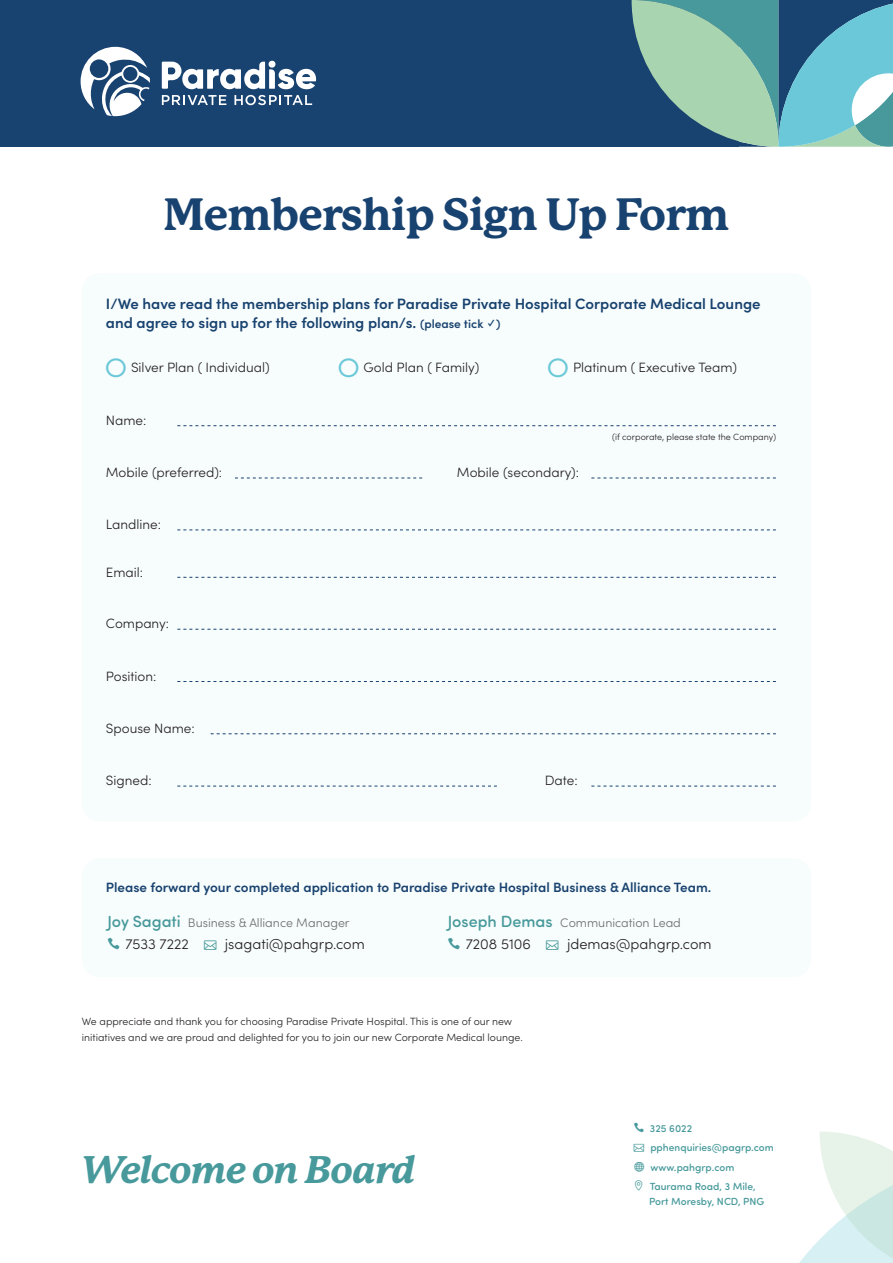
<style>
.page{position:relative;width:893px;height:1263px;background:#fff}
.page>*{position:absolute;margin:0;border:0;box-sizing:border-box;transform-origin:0 0}
.t1{font:800 44.4px "P22 Mackinac Pro";letter-spacing:-.02em;color:#18426f}
.t2{font:italic 800 37.65px "P22 Mackinac Pro";letter-spacing:-.02em;color:#47999b}
.t3{font:300 33px "Sofia Pro";color:#6ac8d9}
.t4{font:600 15px/19.5px "Sofia Pro";color:#18426f}
.t5{font:300 14.55px "Sofia Pro";color:#231f20}
.t6{font:300 13.5px "Sofia Pro";color:#231f20}
.t7{font:600 13.5px "Sofia Pro";color:#18426f}
.t8{font:300 12.45px "Sofia Pro";color:#6c6d70}
.t9{font:300 10.5px/16.5px "Sofia Pro";color:#231f20}
.t10{font:500 10.35px/19.6px "Sofia Pro Soft";color:#47999b}
.t11{font:300 9px "Sofia Pro";color:#231f20}
.s1{font-size:12px}
.s2{font-family:"Sofia Pro Soft";font-weight:500;font-size:16.2px;color:#47999b}
</style>
<div class="page">
<div style="left:82px;top:858px;width:729px;height:119px;background:#f7fcfc;border-radius:18px"></div>
<div style="left:82px;top:273px;width:729px;height:548px;background:#f7fcfc;border-radius:18px"></div>
<div style="left:0;top:0;width:738px;height:147px;background:#18426f"></div>
<svg style="left:632px;top:0;width:261px;height:147px"></svg>
<svg style="left:81px;top:47px;width:69px;height:69px"></svg>
<svg style="left:162px;top:60px;width:154px;height:29px"></svg>
<svg style="left:162px;top:95px;width:64px;height:10px"></svg>
<svg style="left:234px;top:95px;width:78px;height:10px"></svg>
<svg style="left:799px;top:1131px;width:94px;height:132px"></svg>
<svg style="left:177px;top:425px;width:599px;height:1px"></svg>
<svg style="left:177px;top:629px;width:599px;height:1px"></svg>
<svg style="left:177px;top:529px;width:599px;height:1px"></svg>
<svg style="left:235px;top:478px;width:187px;height:1px"></svg>
<svg style="left:591px;top:478px;width:185px;height:1px"></svg>
<svg style="left:177px;top:577px;width:599px;height:1px"></svg>
<svg style="left:177px;top:681px;width:599px;height:1px"></svg>
<svg style="left:211px;top:733px;width:565px;height:1px"></svg>
<svg style="left:177px;top:786px;width:320px;height:1px"></svg>
<svg style="left:591px;top:786px;width:185px;height:1px"></svg>
<h1 class="t1" style="left:163px;top:189px;width:568px">Membership Sign Up Form</h1>
<p class="t4" style="left:106px;top:293px;width:656px">I/We have read the membership plans for Paradise Private Hospital Corporate Medical Lounge and agree to sign up for the following plan/s. <span class="s1">(please tick ✓ )</span></p>
<h3 class="t3" style="left:104px;top:341px;width:25px">o</h3>
<p class="t6" style="left:131px;top:358px;width:140px">Silver Plan ( Individual)</p>
<h3 class="t3" style="left:337px;top:341px;width:25px">o</h3>
<p class="t6" style="left:364px;top:358px;width:117px">Gold Plan ( Family)</p>
<h3 class="t3" style="left:546px;top:341px;width:25px">o</h3>
<p class="t6" style="left:573px;top:358px;width:166px">Platinum ( Executive Team)</p>
<p class="t6" style="left:106px;top:411px;width:42px">Name:</p>
<p class="t6" style="left:106px;top:463px;width:118px">Mobile (preferred):</p>
<p class="t6" style="left:457px;top:463px;width:124px">Mobile (secondary):</p>
<p class="t6" style="left:106px;top:515px;width:57px">Landline:</p>
<p class="t6" style="left:106px;top:562px;width:39px">Email:</p>
<p class="t6" style="left:106px;top:614px;width:65px">Company:</p>
<p class="t6" style="left:106px;top:666px;width:52px">Position:</p>
<p class="t6" style="left:106px;top:718px;width:90px">Spouse Name:</p>
<p class="t6" style="left:106px;top:771px;width:47px">Signed:</p>
<p class="t6" style="left:545px;top:771px;width:34px">Date:</p>
<p class="t11" style="left:612px;top:430px;width:166px">(if corporate, please state the Company)</p>
<p class="t7" style="left:106px;top:877px;width:607px">Please forward your completed application to Paradise Private Hospital Business &amp; Alliance Team.</p>
<p class="t8" style="left:107px;top:914px;width:244px"><span class="s2">Joy Sagati</span> Business &amp; Alliance Manager</p>
<p class="t5" style="left:125px;top:933px;width:65px">7533 7222</p>
<p class="t5" style="left:225px;top:933px;width:141px">jsagati@pahgrp.com</p>
<p class="t8" style="left:448px;top:914px;width:235px"><span class="s2">Joseph Demas</span> Communication Lead</p>
<p class="t5" style="left:466px;top:933px;width:67px">7208 5106</p>
<p class="t5" style="left:567px;top:933px;width:146px">jdemas@pahgrp.com</p>
<p class="t9" style="left:82px;top:1012px;width:442px">We appreciate and thank you for choosing Paradise Private Hospital. This is one of our new initiatives and we are proud and delighted for you to join our new Corporate Medical lounge.</p>
<h2 class="t2" style="left:82px;top:1148px;width:335px">Welcome on Board</h2>
<p class="t10" style="left:650px;top:1117px;width:126px">325 6022 pphenquiries@pagrp.com www.pahgrp.com<br>Taurama Road, 3 Mile,</p>
<p class="t10" style="left:649px;top:1191px;width:117px">Port Moresby, NCD, PNG</p>
</div>
